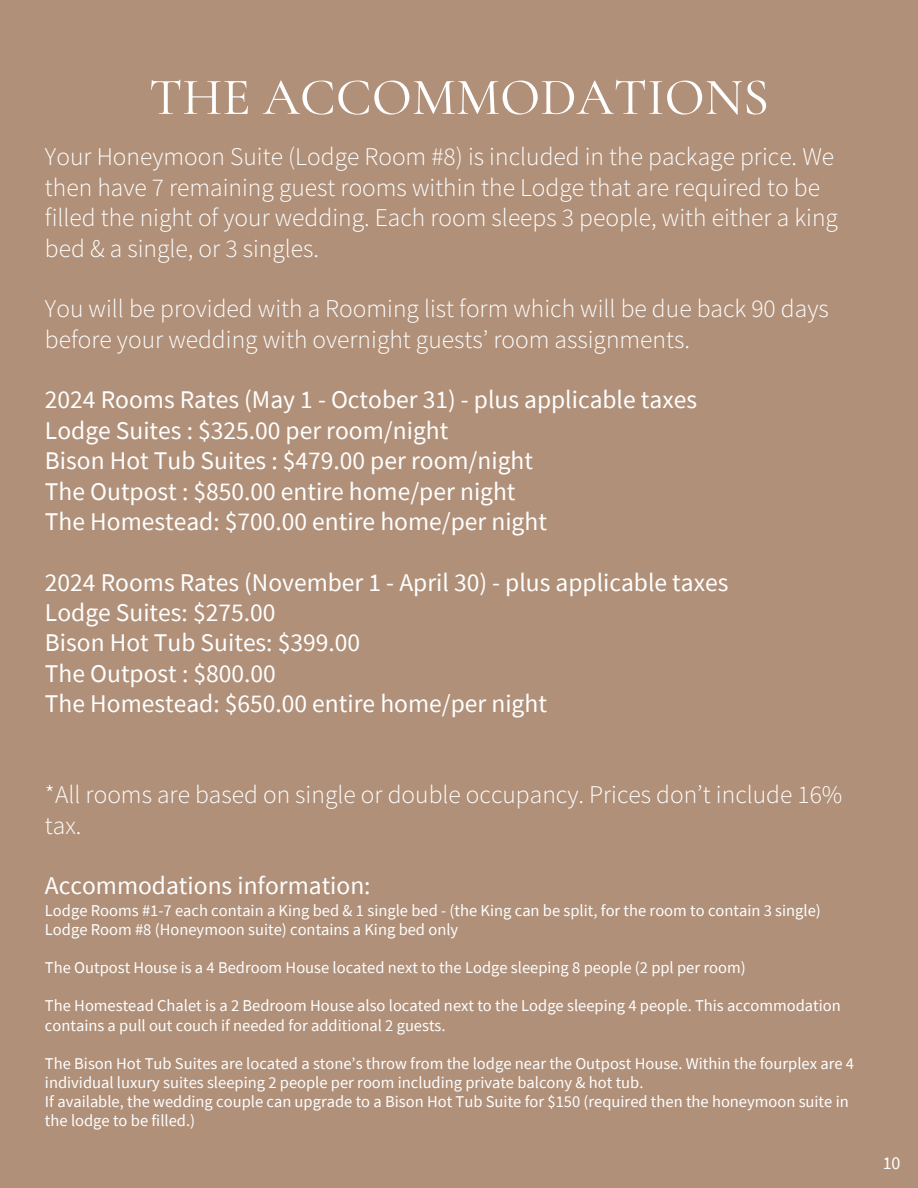
<style>
.page{position:relative;width:918px;height:1188px;background:#b09079}
.page>*{position:absolute;margin:0;border:0;box-sizing:border-box;transform-origin:0 0}
.t1{font:500 52.5px "Cormorant Garamond";color:#fff}
.t2{font:300 25.5px/30.3px "Source Sans Pro";color:#fff}
.t3{font:25.5px/30.3px "Source Sans Pro";color:#fff}
.t4{font:18px "Source Sans Pro";color:#fff}
.t5{font:16.5px/19.2px "Source Sans Pro";color:#fff}
</style>
<div class="page">
<h1 class="t1" style="left:149px;top:65px;width:621px">THE ACCOMMODATIONS</h1>
<p class="t2" style="left:45px;top:141px;width:795px">Your Honeymoon Suite (Lodge Room #8) is included in the package price. We then have 7 remaining guest rooms within the Lodge that are required to be filled the night of your wedding. Each room sleeps 3 people, with either a king bed &amp; a single, or 3 singles.</p>
<h2 class="t2" style="left:45px;top:293px;width:785px">You will be provided with a Rooming list form which will be due back 90 days before your wedding with overnight guests’ room assignments.</h2>
<h2 class="t3" style="left:45px;top:384px;width:654px">2024 Rooms Rates (May 1 - October 31) - plus applicable taxes Lodge Suites : $325.00 per room/night<br>Bison Hot Tub Suites : $479.00 per room/night<br>The Outpost : $850.00 entire home/per night<br>The Homestead: $700.00 entire home/per night</h2>
<h2 class="t3" style="left:45px;top:566px;width:685px">2024 Rooms Rates (November 1 - April 30) - plus applicable taxes Lodge Suites: $275.00<br>Bison Hot Tub Suites: $399.00<br>The Outpost : $800.00<br>The Homestead: $650.00 entire home/per night</h2>
<h2 class="t2" style="left:45px;top:779px;width:799px">*All rooms are based on single or double occupancy. Prices don’t include 16% tax.</h2>
<h2 class="t3" style="left:45px;top:870px;width:327px">Accommodations information:</h2>
<p class="t5" style="left:45px;top:900px;width:777px">Lodge Rooms #1-7 each contain a King bed &amp; 1 single bed - (the King can be split, for the room to contain 3 single)<br>Lodge Room #8 (Honeymoon suite) contains a King bed only</p>
<p class="t5" style="left:45px;top:958px;width:702px">The Outpost House is a 4 Bedroom House located next to the Lodge sleeping 8 people (2 ppl per room)</p>
<p class="t5" style="left:45px;top:996px;width:797px">The Homestead Chalet is a 2 Bedroom House also located next to the Lodge sleeping 4 people. This accommodation contains a pull out couch if needed for additional 2 guests.</p>
<p class="t5" style="left:45px;top:1053px;width:811px">The Bison Hot Tub Suites are located a stone’s throw from the lodge near the Outpost House. Within the fourplex are 4 individual luxury suites sleeping 2 people per room including private balcony &amp; hot tub.<br>If available, the wedding couple can upgrade to a Bison Hot Tub Suite for $150 (required then the honeymoon suite in the lodge to be filled.)</p>
<p class="t4" style="left:883px;top:1151px;width:19px">10</p>
</div>
